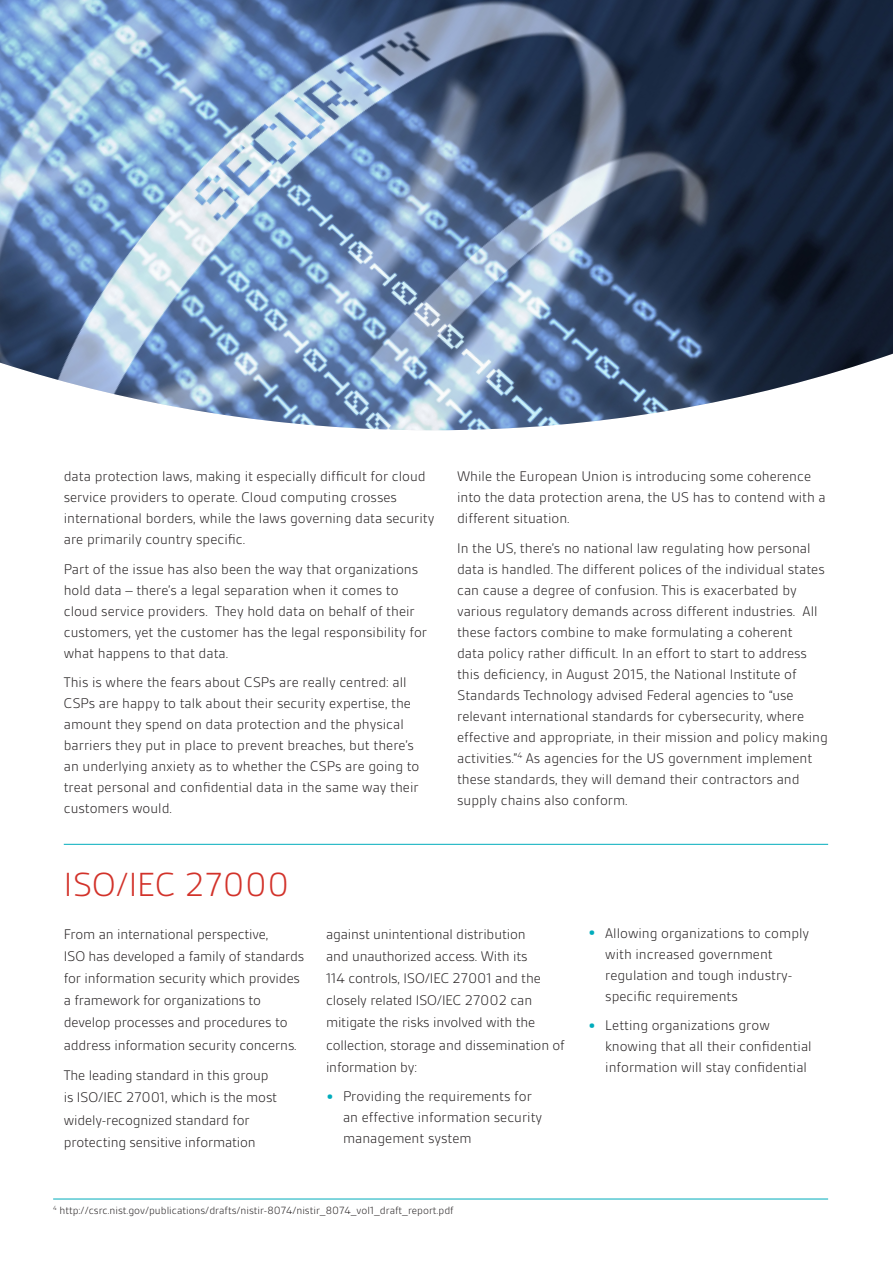
<style>
.page{position:relative;width:893px;height:1263px;background:#fff}
.page>*{position:absolute;margin:0;border:0;box-sizing:border-box;transform-origin:0 0}
.t1{font:300 36px "BSI Gesta";color:#d2322a}
.BSI_body_copy{font:300 15px/21px "BSI Gesta";color:#231f20}
.BSI_body_copy-2{font:300 11.25px "BSI Gesta";color:#231f20}
.s1{font-weight:700;font-size:19.5px;color:#00acbc}
</style>
<div class="page">
<img style="left:0;top:0;width:893px;height:430px">
<hr style="left:64px;top:844px;width:764px;height:1px;background:#00acbc">
<hr style="left:53px;top:1199px;width:775px;height:1px;background:#00acbc">
<p class="BSI_body_copy" style="left:64px;top:466px;width:372px">data protection laws, making it especially difficult for cloud service providers to operate. Cloud computing crosses international borders, while the laws governing data security are primarily country specific.</p>
<p class="BSI_body_copy" style="left:64px;top:558px;width:365px">Part of the issue has also been the way that organizations hold data – there’s a legal separation when it comes to cloud service providers. They hold data on behalf of their customers, yet the customer has the legal responsibility for what happens to that data.</p>
<p class="BSI_body_copy" style="left:64px;top:672px;width:357px">This is where the fears about CSPs are really centred: all CSPs are happy to talk about their security expertise, the amount they spend on data protection and the physical barriers they put in place to prevent breaches, but there’s an underlying anxiety as to whether the CSPs are going to treat personal and confidential data in the same way their customers would.</p>
<p class="BSI_body_copy" style="left:457px;top:466px;width:370px">While the European Union is introducing some coherence into the data protection arena, the US has to contend with a different situation.</p>
<p class="BSI_body_copy" style="left:457px;top:537px;width:372px">In the US, there’s no national law regulating how personal data is handled. The different polices of the individual states can cause a degree of confusion. This is exacerbated by various regulatory demands across different industries. All these factors combine to make formulating a coherent<br>data policy rather difficult. In an effort to start to address this deficiency, in August 2015, the National Institute of Standards Technology advised Federal agencies to “use relevant international standards for cybersecurity, where effective and appropriate, in their mission and policy making activities.”<sup>4</sup> As agencies for the US government implement these standards, they will demand their contractors and supply chains also conform.</p>
<p class="t1" style="left:64px;top:865px;width:227px">ISO/IEC 27000</p>
<p class="BSI_body_copy" style="left:64px;top:923px;width:242px;line-height:22.2px">From an international perspective,<br>ISO has developed a family of standards for information security which provides a framework for organizations to develop processes and procedures to address information security concerns.</p>
<p class="BSI_body_copy" style="left:64px;top:1064px;width:215px;line-height:22.2px">The leading standard in this group is ISO/IEC 27001, which is the most widely-recognized standard for protecting sensitive information</p>
<p class="BSI_body_copy" style="left:326px;top:923px;width:240px;line-height:22.2px">against unintentional distribution<br>and unauthorized access. With its<br>114 controls, ISO/IEC 27001 and the closely related ISO/IEC 27002 can mitigate the risks involved with the collection, storage and dissemination of information by:</p>
<p class="BSI_body_copy" style="left:343px;top:1086px;width:201px;text-indent:-17px"><span class="s1">•</span> Providing the requirements for an effective information security management system</p>
<p class="BSI_body_copy-2" style="left:53px;top:1204px;width:402px"><sup>4</sup> http://csrc.nist.gov/publications/drafts/nistir-8074/nistir_8074_vol1_draft_report.pdf</p>
<p class="BSI_body_copy" style="left:605px;top:922px;width:206px;text-indent:-17px"><span class="s1">•</span> Allowing organizations to comply with increased government regulation and tough industry&shy;specific requirements</p>
<p class="BSI_body_copy" style="left:605px;top:1015px;width:208px;text-indent:-17px"><span class="s1">•</span> Letting organizations grow knowing that all their confidential information will stay confidential</p>
</div>
